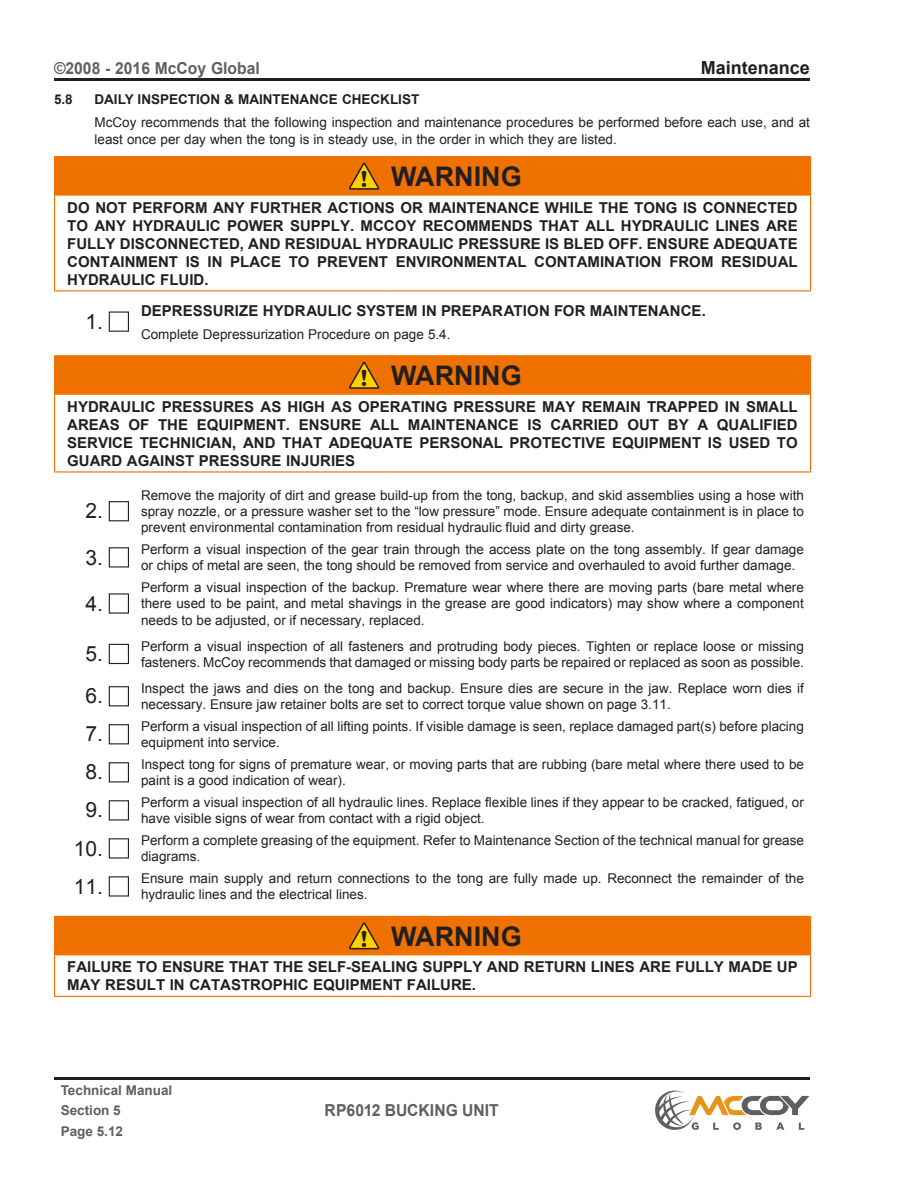
<style>
.page{position:relative;width:918px;height:1188px;background:#fff}
.page>*{position:absolute;margin:0;border:0;box-sizing:border-box;transform-origin:0 0}
.t1{font:700 27px "Arial";color:#231f20}
.t2{font:700 24px "Britannic";color:#231f20}
.t3{font:21px "Arial";color:#231f20}
.t4{font:700 18px "Arial";color:#231f20}
.t5{font:700 16.5px "Arial";color:#5f5f62;scale:.95 1}
.t6{font:700 16.5px "Arial";color:#5f5f62;scale:.95 1}
.WARNING{font:700 15px/18px "Arial";color:#231f20;text-align:justify}
.t7{font:700 15px "Arial";letter-spacing:.005em;color:#231f20}
.Indent_One{font:13.5px/16.2px "Arial";color:#231f20}
.Indent_One_Numbered{font:13.5px "Arial";color:#231f20}
.Major_Heading{font:700 13.5px "Arial";color:#231f20}
.t8{font:700 13.5px/20.2px "Arial";color:#5f5f62}
</style>
<div class="page">
<hr style="left:54px;top:78px;width:756px;height:3px;background:#231f20">
<hr style="left:54px;top:1077px;width:756px;height:3px;background:#231f20">
<svg style="left:655px;top:1090px;width:154px;height:40px"></svg>
<div style="left:109px;top:501px;width:20px;height:20px;border:1px solid #231f20"></div>
<div style="left:109px;top:547px;width:20px;height:21px;border:1px solid #231f20"></div>
<div style="left:109px;top:593px;width:20px;height:21px;border:1px solid #231f20"></div>
<div style="left:109px;top:644px;width:20px;height:20px;border:1px solid #231f20"></div>
<div style="left:109px;top:686px;width:20px;height:20px;border:1px solid #231f20"></div>
<div style="left:109px;top:724px;width:20px;height:20px;border:1px solid #231f20"></div>
<div style="left:109px;top:762px;width:20px;height:20px;border:1px solid #231f20"></div>
<div style="left:109px;top:800px;width:20px;height:20px;border:1px solid #231f20"></div>
<div style="left:109px;top:838px;width:20px;height:21px;border:1px solid #231f20"></div>
<div style="left:109px;top:876px;width:20px;height:21px;border:1px solid #231f20"></div>
<hr style="left:54px;top:196px;width:1px;height:94px;background:#ef7100">
<hr style="left:810px;top:196px;width:1px;height:94px;background:#ef7100">
<hr style="left:54px;top:290px;width:331px;height:1px;background:#ef7100">
<hr style="left:385px;top:290px;width:426px;height:1px;background:#ef7100">
<hr style="left:54px;top:156px;width:331px;height:1px;background:#ef7100">
<hr style="left:54px;top:157px;width:1px;height:39px;background:#ef7100">
<hr style="left:385px;top:156px;width:426px;height:1px;background:#ef7100">
<div style="left:55px;top:157px;width:756px;height:39px;background:#ef7100"></div>
<div style="left:109px;top:311px;width:20px;height:21px;border:1px solid #231f20"></div>
<hr style="left:54px;top:395px;width:1px;height:76px;background:#ef7100">
<hr style="left:810px;top:395px;width:1px;height:76px;background:#ef7100">
<hr style="left:54px;top:471px;width:331px;height:1px;background:#ef7100">
<hr style="left:385px;top:471px;width:426px;height:1px;background:#ef7100">
<hr style="left:54px;top:355px;width:331px;height:1px;background:#ef7100">
<hr style="left:54px;top:356px;width:1px;height:39px;background:#ef7100">
<hr style="left:385px;top:355px;width:426px;height:1px;background:#ef7100">
<div style="left:55px;top:356px;width:756px;height:39px;background:#ef7100"></div>
<hr style="left:54px;top:955px;width:1px;height:41px;background:#ef7100">
<hr style="left:810px;top:955px;width:1px;height:41px;background:#ef7100">
<hr style="left:54px;top:996px;width:331px;height:1px;background:#ef7100">
<hr style="left:385px;top:996px;width:426px;height:1px;background:#ef7100">
<hr style="left:54px;top:916px;width:331px;height:1px;background:#ef7100">
<hr style="left:54px;top:917px;width:1px;height:38px;background:#ef7100">
<div style="left:55px;top:916px;width:756px;height:39px;background:#ef7100"></div>
<p class="t5" style="left:54px;top:57px;width:218px">©2008 - 2016 McCoy Global</p>
<h3 class="t4" style="left:701px;top:56px;width:111px">Maintenance</h3>
<p class="Major_Heading" style="left:54px;top:91px;width:20px">5.8</p>
<p class="Major_Heading" style="left:94px;top:91px;width:326px">DAILY INSPECTION &amp; MAINTENANCE CHECKLIST</p>
<p class="Indent_One" style="left:94px;top:115px;width:717px">McCoy recommends that the following inspection and maintenance procedures be performed before each use, and at least once per day when the tong is in steady use, in the order in which they are listed.</p>
<p class="t2" style="left:360px;top:166px;width:10px">!</p>
<p class="t1" style="left:391px;top:158px;width:132px">WARNING</p>
<p class="WARNING" style="left:67px;top:199px;width:732px">DO NOT PERFORM ANY FURTHER ACTIONS OR MAINTENANCE WHILE THE TONG IS CONNECTED TO ANY HYDRAULIC POWER SUPPLY. MCCOY RECOMMENDS THAT ALL HYDRAULIC LINES ARE FULLY DISCONNECTED, AND RESIDUAL HYDRAULIC PRESSURE IS BLED OFF. ENSURE ADEQUATE CONTAINMENT IS IN PLACE TO PREVENT ENVIRONMENTAL CONTAMINATION FROM RESIDUAL HYDRAULIC FLUID.</p>
<p class="t3" style="left:85px;top:308px;width:19px">1.</p>
<p class="t7" style="left:141px;top:300px;width:567px">DEPRESSURIZE HYDRAULIC SYSTEM IN PREPARATION FOR MAINTENANCE.</p>
<p class="Indent_One_Numbered" style="left:141px;top:325px;width:311px">Complete Depressurization Procedure on page 5.4.</p>
<p class="t2" style="left:360px;top:365px;width:10px">!</p>
<p class="t1" style="left:391px;top:358px;width:132px">WARNING</p>
<p class="WARNING" style="left:67px;top:398px;width:732px">HYDRAULIC PRESSURES AS HIGH AS OPERATING PRESSURE MAY REMAIN TRAPPED IN SMALL AREAS OF THE EQUIPMENT. ENSURE ALL MAINTENANCE IS CARRIED OUT BY A QUALIFIED SERVICE TECHNICIAN, AND THAT ADEQUATE PERSONAL PROTECTIVE EQUIPMENT IS USED TO GUARD AGAINST PRESSURE INJURIES</p>
<p class="t3" style="left:85px;top:497px;width:19px">2.</p>
<p class="Indent_One" style="left:141px;top:487px;width:665px;text-align:justify">Remove the majority of dirt and grease build-up from the tong, backup, and skid assemblies using a hose with spray nozzle, or a pressure washer set to the “low pressure” mode. Ensure adequate containment is in place to prevent environmental contamination from residual hydraulic fluid and dirty grease.</p>
<p class="t3" style="left:85px;top:543px;width:19px">3.</p>
<p class="Indent_One" style="left:141px;top:542px;width:664px">Perform a visual inspection of the gear train through the access plate on the tong assembly. If gear damage or chips of metal are seen, the tong should be removed from service and overhauled to avoid further damage.</p>
<p class="t3" style="left:85px;top:590px;width:19px">4.</p>
<p class="Indent_One" style="left:141px;top:580px;width:664px;text-align:justify">Perform a visual inspection of the backup. Premature wear where there are moving parts (bare metal where there used to be paint, and metal shavings in the grease are good indicators) may show where a component needs to be adjusted, or if necessary, replaced.</p>
<p class="t3" style="left:85px;top:640px;width:19px">5.</p>
<p class="Indent_One" style="left:141px;top:638px;width:665px">Perform a visual inspection of all fasteners and protruding body pieces. Tighten or replace loose or missing fasteners. McCoy recommends that damaged or missing body parts be repaired or replaced as soon as possible.</p>
<p class="t3" style="left:85px;top:682px;width:19px">6.</p>
<p class="Indent_One" style="left:141px;top:680px;width:665px">Inspect the jaws and dies on the tong and backup. Ensure dies are secure in the jaw. Replace worn dies if necessary. Ensure jaw retainer bolts are set to correct torque value shown on page 3.11.</p>
<p class="t3" style="left:85px;top:720px;width:19px">7.</p>
<p class="Indent_One" style="left:141px;top:718px;width:664px">Perform a visual inspection of all lifting points. If visible damage is seen, replace damaged part(s) before placing equipment into service.</p>
<p class="t3" style="left:85px;top:758px;width:19px">8.</p>
<p class="Indent_One" style="left:141px;top:756px;width:665px">Inspect tong for signs of premature wear, or moving parts that are rubbing (bare metal where there used to be paint is a good indication of wear).</p>
<p class="t3" style="left:85px;top:796px;width:19px">9.</p>
<p class="Indent_One" style="left:141px;top:794px;width:664px">Perform a visual inspection of all hydraulic lines. Replace flexible lines if they appear to be cracked, fatigued, or have visible signs of wear from contact with a rigid object.</p>
<p class="t3" style="left:74px;top:834px;width:31px">10.</p>
<p class="Indent_One" style="left:141px;top:833px;width:664px">Perform a complete greasing of the equipment. Refer to Maintenance Section of the technical manual for grease diagrams.</p>
<p class="t3" style="left:74px;top:872px;width:31px">11.</p>
<p class="Indent_One" style="left:141px;top:871px;width:664px">Ensure main supply and return connections to the tong are fully made up. Reconnect the remainder of the hydraulic lines and the electrical lines.</p>
<p class="t2" style="left:360px;top:925px;width:10px">!</p>
<p class="t1" style="left:391px;top:918px;width:132px">WARNING</p>
<p class="WARNING" style="left:67px;top:959px;width:732px">FAILURE TO ENSURE THAT THE SELF-SEALING SUPPLY AND RETURN LINES ARE FULLY MADE UP<br>MAY RESULT IN CATASTROPHIC EQUIPMENT FAILURE.</p>
<p class="t8" style="left:61px;top:1081px;width:113px">Technical Manual<br>Section 5</p>
<p class="t8" style="left:61px;top:1121px;width:64px">Page 5.12</p>
<p class="t6" style="left:325px;top:1100px;width:185px">RP6012 BUCKING UNIT</p>
</div>
